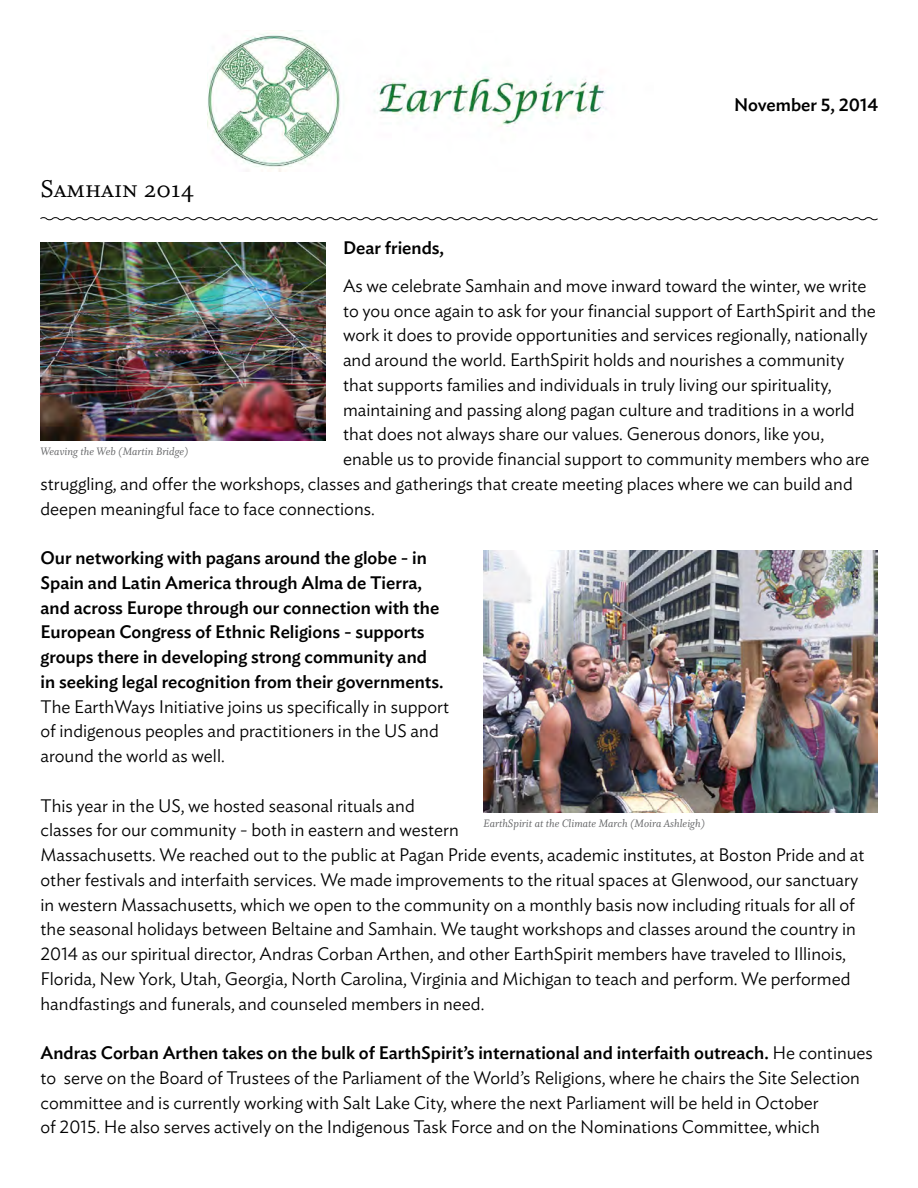
<style>
.page{position:relative;width:918px;height:1188px;background:#fff}
.page>*{position:absolute;margin:0;border:0;box-sizing:border-box;transform-origin:0 0}
.t1{font:27px "Whitman Small Caps Os F";color:#000}
.t2{font:300 18px/24.8px "Ideal Sans";color:#000}
.t3{font:500 18px/24.8px "Ideal Sans";color:#000}
.t4{font:12px "Whitman Italic LF";color:#636466}
.s1{font-weight:500}
</style>
<div class="page">
<img style="left:484px;top:551px;width:394px;height:261px">
<img style="left:40px;top:242px;width:285px;height:199px">
<svg style="left:40px;top:217px;width:838px;height:4px"></svg>
<img style="left:207px;top:30px;width:400px;height:141px">
<h1 class="t1" style="left:40px;top:174px;width:155px">Samhain 2014</h1>
<p class="t3" style="left:734px;top:91px;width:146px">November 5, 2014</p>
<p class="t3" style="left:343px;top:234px;width:103px">Dear friends,</p>
<p class="t2" style="left:343px;top:272px;width:525px">As we celebrate Samhain and move inward toward the winter, we write</p>
<p class="t2" style="left:343px;top:297px;width:534px">to you once again to ask for your financial support of EarthSpirit and the</p>
<p class="t2" style="left:343px;top:321px;width:526px">work it does to provide opportunities and services regionally, nationally</p>
<p class="t2" style="left:343px;top:346px;width:503px">and around the world. EarthSpirit holds and nourishes a community</p>
<p class="t2" style="left:343px;top:371px;width:490px">that supports families and individuals in truly living our spirituality,</p>
<p class="t2" style="left:343px;top:396px;width:513px">maintaining and passing along pagan culture and traditions in a world</p>
<p class="t2" style="left:343px;top:420px;width:483px">that does not always share our values. Generous donors, like you,</p>
<p class="t2" style="left:343px;top:445px;width:528px">enable us to provide financial support to community members who are</p>
<p class="t2" style="left:40px;top:470px;width:814px">struggling, and offer the workshops, classes and gatherings that create meeting places where we can build and</p>
<p class="t2" style="left:40px;top:495px;width:336px">deepen meaningful face to face connections.</p>
<p class="t3" style="left:40px;top:544px;width:405px">Our networking with pagans around the globe - in Spain and Latin America through Alma de Tierra, and across Europe through our connection with the European Congress of Ethnic Religions - supports groups there in developing strong community and in seeking legal recognition from their governments.</p>
<p class="t2" style="left:40px;top:693px;width:410px">The EarthWays Initiative joins us specifically in support of indigenous peoples and practitioners in the US and around the world as well.</p>
<p class="t2" style="left:40px;top:792px;width:826px">This year in the US, we hosted seasonal rituals and<br>classes for our community - both in eastern and western<br>Massachusetts. We reached out to the public at Pagan Pride events, academic institutes, at Boston Pride and at other festivals and interfaith services. We made improvements to the ritual spaces at Glenwood, our sanctuary in western Massachusetts, which we open to the community on a monthly basis now including rituals for all of the seasonal holidays between Beltaine and Samhain. We taught workshops and classes around the country in 2014 as our spiritual director, Andras Corban Arthen, and other EarthSpirit members have traveled to Illinois, Florida, New York, Utah, Georgia, North Carolina, Virginia and Michigan to teach and perform. We performed handfastings and funerals, and counseled members in need.</p>
<p class="t2" style="left:40px;top:1039px;width:834px"><span class="s1">Andras Corban Arthen takes on the bulk of EarthSpirit’s international and interfaith outreach.</span> He continues to serve on the Board of Trustees of the Parliament of the World’s Religions, where he chairs the Site Selection committee and is currently working with Salt Lake City, where the next Parliament will be held in October<br>of 2015. He also serves actively on the Indigenous Task Force and on the Nominations Committee, which</p>
<p class="t4" style="left:40px;top:445px;width:150px">Weaving the Web (Martin Bridge)</p>
<p class="t4" style="left:484px;top:816px;width:223px">EarthSpirit at the Climate March (Moira Ashleigh)</p>
</div>
